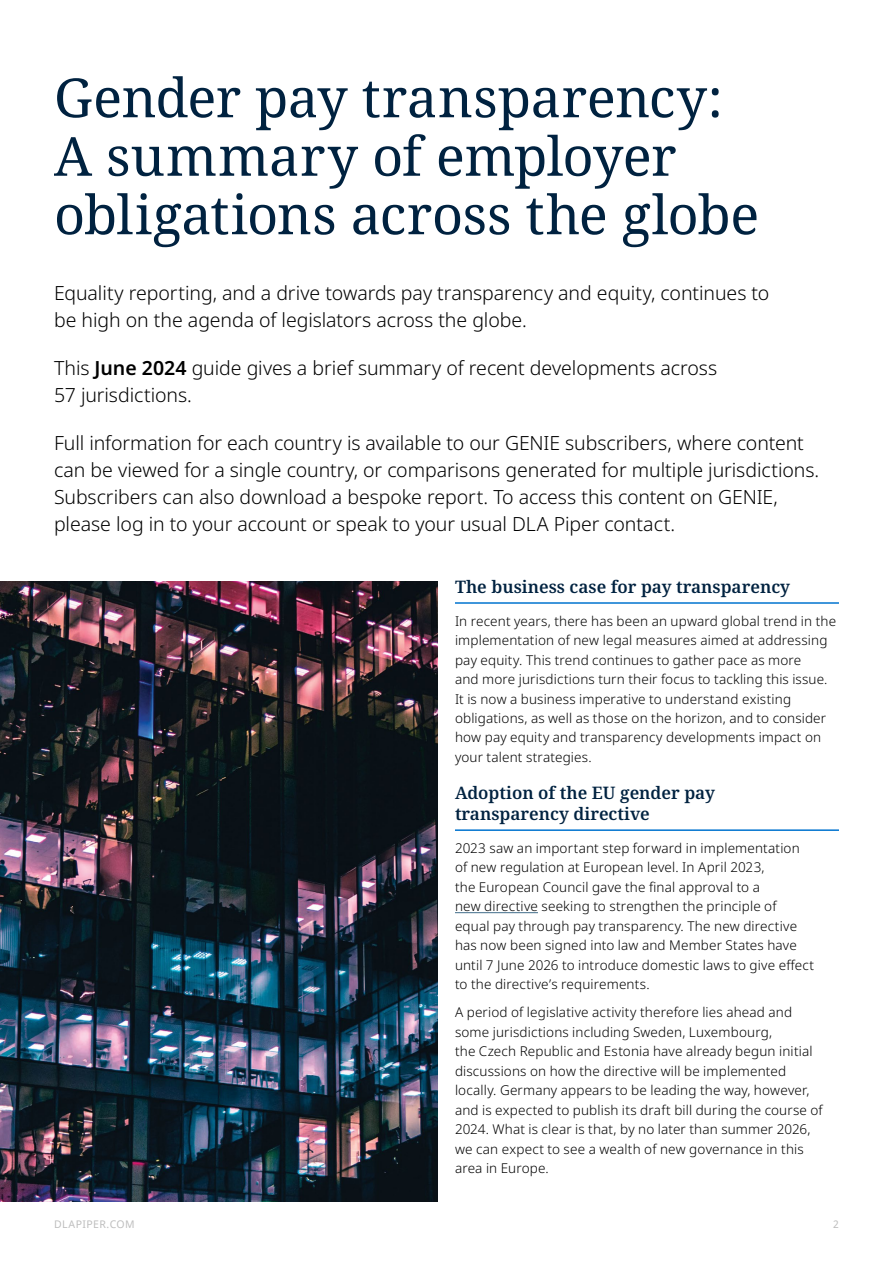
<style>
.page{position:relative;width:893px;height:1263px;background:#fff}
.page>*{position:absolute;margin:0;border:0;box-sizing:border-box;transform-origin:0 0}
.t1{font:54px/58.5px "Noto Serif";letter-spacing:-.005em;color:#002240}
.t2{font:300 19.5px/27px "Noto Sans";letter-spacing:-.005em;color:#000}
.t3{font:600 17.25px/21.8px "Noto Serif";color:#002240}
.t4{font:300 13.5px/19.5px "Noto Sans";letter-spacing:.01em;color:#000}
.t5{font:10.5px "Noto Sans";letter-spacing:.04em;color:#bebebe}
.s1{font-weight:600}
</style>
<div class="page">
<hr style="left:455px;top:602px;width:384px;height:2px;background:#0073cf">
<hr style="left:455px;top:829px;width:384px;height:2px;background:#0073cf">
<hr style="left:455px;top:912px;width:83px;height:1px;background:#406d8a">
<img style="left:0;top:581px;width:438px;height:620px">
<h1 class="t1" style="left:54px;top:66px;width:707px">Gender pay transparency:<br>A summary of employer obligations across the globe</h1>
<h2 class="t2" style="left:54px;top:279px;width:717px">Equality reporting, and a drive towards pay transparency and equity, continues to be high on the agenda of legislators across the globe.</h2>
<h2 class="t2" style="left:54px;top:355px;width:665px">This <span class="s1">June 2024</span> guide gives a brief summary of recent developments across<br>57 jurisdictions.</h2>
<p class="t2" style="left:54px;top:430px;width:767px">Full information for each country is available to our GENIE subscribers, where content can be viewed for a single country, or comparisons generated for multiple jurisdictions.<br>Subscribers can also download a bespoke report. To access this content on GENIE, please log in to your account or speak to your usual DLA Piper contact.</p>
<p class="t3" style="left:455px;top:577px;width:337px">The business case for pay transparency</p>
<p class="t4" style="left:455px;top:611px;width:383px">In recent years, there has been an upward global trend in the implementation of new legal measures aimed at addressing pay equity. This trend continues to gather pace as more<br>and more jurisdictions turn their focus to tackling this issue.<br>It is now a business imperative to understand existing obligations, as well as those on the horizon, and to consider how pay equity and transparency developments impact on your talent strategies.</p>
<p class="t3" style="left:455px;top:782px;width:261px">Adoption of the EU gender pay transparency directive</p>
<p class="t4" style="left:455px;top:838px;width:361px">2023 saw an important step forward in implementation of new regulation at European level. In April 2023,<br>the European Council gave the final approval to a<br>new directive seeking to strengthen the principle of equal pay through pay transparency. The new directive has now been signed into law and Member States have until 7 June 2026 to introduce domestic laws to give effect to the directive’s requirements.</p>
<p class="t4" style="left:455px;top:1003px;width:369px">A period of legislative activity therefore lies ahead and some jurisdictions including Sweden, Luxembourg,<br>the Czech Republic and Estonia have already begun initial discussions on how the directive will be implemented locally. Germany appears to be leading the way, however, and is expected to publish its draft bill during the course of 2024. What is clear is that, by no later than summer 2026, we can expect to see a wealth of new governance in this area in Europe.</p>
<p class="t5" style="left:54px;top:1216px;width:82px">DLAPIPER.COM</p>
<p class="t5" style="left:833px;top:1216px;width:7px">2</p>
</div>
